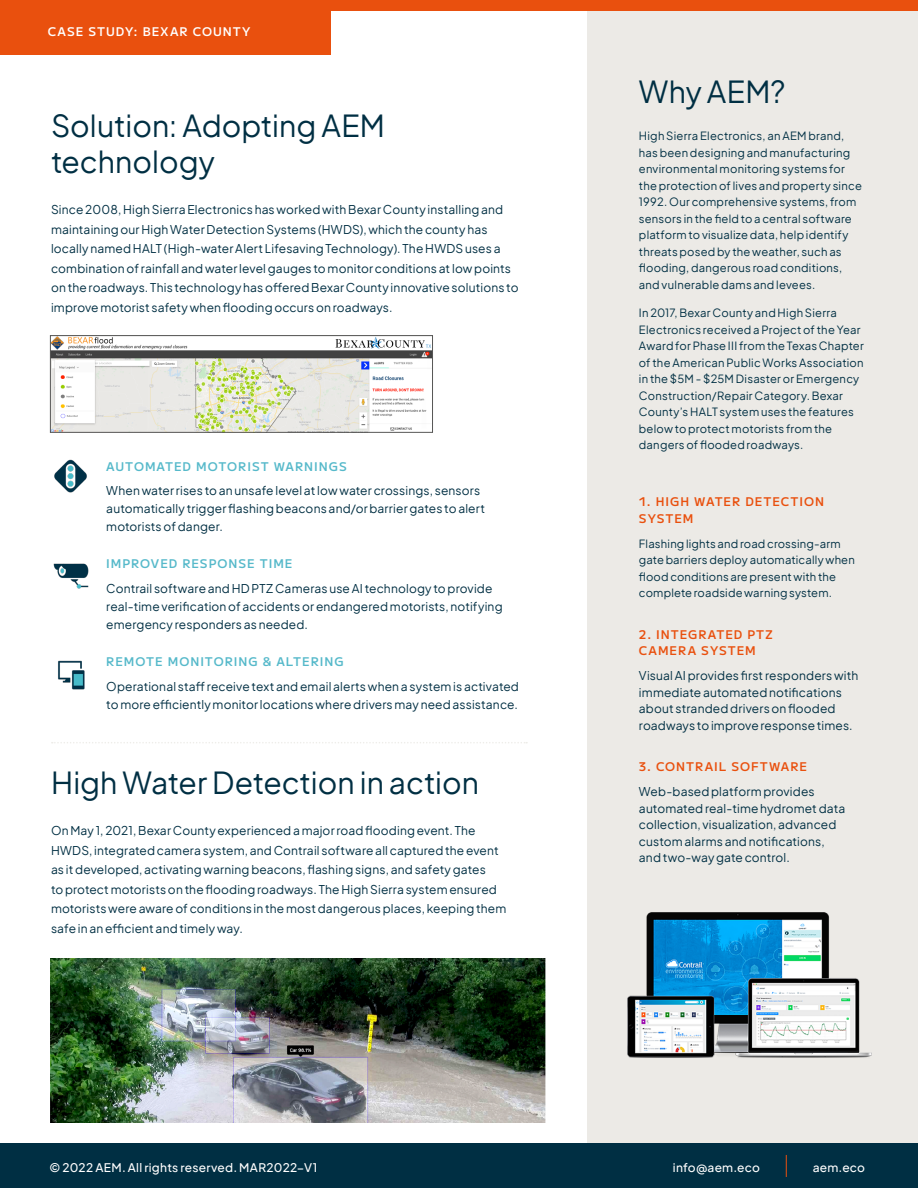
<style>
.page{position:relative;width:918px;height:1188px;background:#fff}
.page>*{position:absolute;margin:0;border:0;box-sizing:border-box;transform-origin:0 0}
.t1{font:30px/36px "Plus Jakarta Sans";color:#002f43}
.t2{font:12px/19.5px "Plus Jakarta Sans";letter-spacing:.01em;color:#002f43}
.t3{font:600 12px/16.5px "MPLUS1";letter-spacing:.08em;color:#e9500e}
.t4{font:600 12px "MPLUS1";letter-spacing:.075em;color:#56b9ca}
.t5{font:500 12px "Plus Jakarta Sans";letter-spacing:.02em;color:#fff}
.t6{font:600 12px "MPLUS1";letter-spacing:.085em;color:#fff}
.t7{font:11.25px/16.5px "Plus Jakarta Sans";letter-spacing:.02em;color:#002f43}
</style>
<div class="page">
<div style="left:588px;top:5px;width:330px;height:1139px;background:#eceae6"></div>
<div style="left:0;top:0;width:918px;height:10px;background:#e9500e"></div>
<div style="left:0;top:1144px;width:918px;height:44px;background:#002f43"></div>
<svg style="left:786px;top:1155px;width:1px;height:22px"></svg>
<div style="left:0;top:0;width:330px;height:55px;background:#e9500e"></div>
<svg style="left:52px;top:742px;width:475px;height:1px"></svg>
<img style="left:52px;top:337px;width:379px;height:94px">
<div style="left:50px;top:335px;width:383px;height:98px;border:1px solid #575756"></div>
<img style="left:51px;top:959px;width:495px;height:163px">
<img style="left:628px;top:912px;width:243px;height:146px">
<img style="left:54px;top:459px;width:33px;height:34px">
<img style="left:53px;top:563px;width:35px;height:26px">
<img style="left:58px;top:660px;width:27px;height:29px">
<p class="t6" style="left:48px;top:22px;width:204px">CASE STUDY: BEXAR COUNTY</p>
<h1 class="t1" style="left:51px;top:105px;width:335px">Solution: Adopting AEM technology</h1>
<p class="t2" style="left:51px;top:199px;width:469px">Since 2008, High Sierra Electronics has worked with Bexar County installing and maintaining our High Water Detection Systems (HWDS), which the county has locally named HALT (High-water Alert Lifesaving Technology). The HWDS uses a combination of rainfall and water level gauges to monitor conditions at low points on the roadways. This technology has offered Bexar County innovative solutions to improve motorist safety when flooding occurs on roadways.</p>
<p class="t4" style="left:106px;top:457px;width:242px">AUTOMATED MOTORIST WARNINGS</p>
<p class="t2" style="left:106px;top:481px;width:380px;line-height:18px">When water rises to an unsafe level at low water crossings, sensors automatically trigger flashing beacons and/or barrier gates to alert motorists of danger.</p>
<p class="t4" style="left:106px;top:554px;width:188px">IMPROVED RESPONSE TIME</p>
<p class="t2" style="left:106px;top:578px;width:398px;line-height:18px">Contrail software and HD PTZ Cameras use AI technology to provide real-time verification of accidents or endangered motorists, notifying emergency responders as needed.</p>
<p class="t4" style="left:106px;top:652px;width:239px">REMOTE MONITORING &amp; ALTERING</p>
<p class="t2" style="left:106px;top:676px;width:414px;line-height:18px">Operational staff receive text and email alerts when a system is activated to more efficiently monitor locations where drivers may need assistance.</p>
<h1 class="t1" style="left:51px;top:762px;width:430px">High Water Detection in action</h1>
<p class="t2" style="left:51px;top:820px;width:457px">On May 1, 2021, Bexar County experienced a major road flooding event. The HWDS, integrated camera system, and Contrail software all captured the event as it developed, activating warning beacons, flashing signs, and safety gates<br>to protect motorists on the flooding roadways. The High Sierra system ensured motorists were aware of conditions in the most dangerous places, keeping them safe in an efficient and timely way.</p>
<h1 class="t1" style="left:639px;top:70px;width:148px">Why AEM?</h1>
<p class="t7" style="left:639px;top:127px;width:225px">High Sierra Electronics, an AEM brand, has been designing and manufacturing environmental monitoring systems for the protection of lives and property since 1992. Our comprehensive systems, from sensors in the field to a central software platform to visualize data, help identify threats posed by the weather, such as flooding, dangerous road conditions, and vulnerable dams and levees.</p>
<p class="t7" style="left:639px;top:304px;width:227px">In 2017, Bexar County and High Sierra Electronics received a Project of the Year Award for Phase III from the Texas Chapter of the American Public Works Association in the $5M - $25M Disaster or Emergency Construction/Repair Category. Bexar County’s HALT system uses the features below to protect motorists from the dangers of flooded roadways.</p>
<p class="t3" style="left:639px;top:493px;width:187px">1. HIGH WATER DETECTION<br>SYSTEM</p>
<p class="t7" style="left:639px;top:534px;width:217px">Flashing lights and road crossing-arm gate barriers deploy automatically when flood conditions are present with the complete roadside warning system.</p>
<p class="t3" style="left:639px;top:625px;width:136px">2. INTEGRATED PTZ<br>CAMERA SYSTEM</p>
<p class="t2" style="left:639px;top:666px;width:221px;line-height:16.5px">Visual AI provides first responders with immediate automated notifications about stranded drivers on flooded roadways to improve response times.</p>
<p class="t3" style="left:639px;top:758px;width:170px">3. CONTRAIL SOFTWARE</p>
<p class="t2" style="left:639px;top:782px;width:208px;line-height:16.5px">Web-based platform provides automated real-time hydromet data collection, visualization, advanced custom alarms and notifications, and two-way gate control.</p>
<p class="t5" style="left:50px;top:1158px;width:269px">© 2022 AEM. All rights reserved. MAR2022-V1</p>
<p class="t5" style="left:673px;top:1158px;width:88px">info@aem.eco</p>
<p class="t5" style="left:813px;top:1158px;width:54px">aem.eco</p>
</div>
